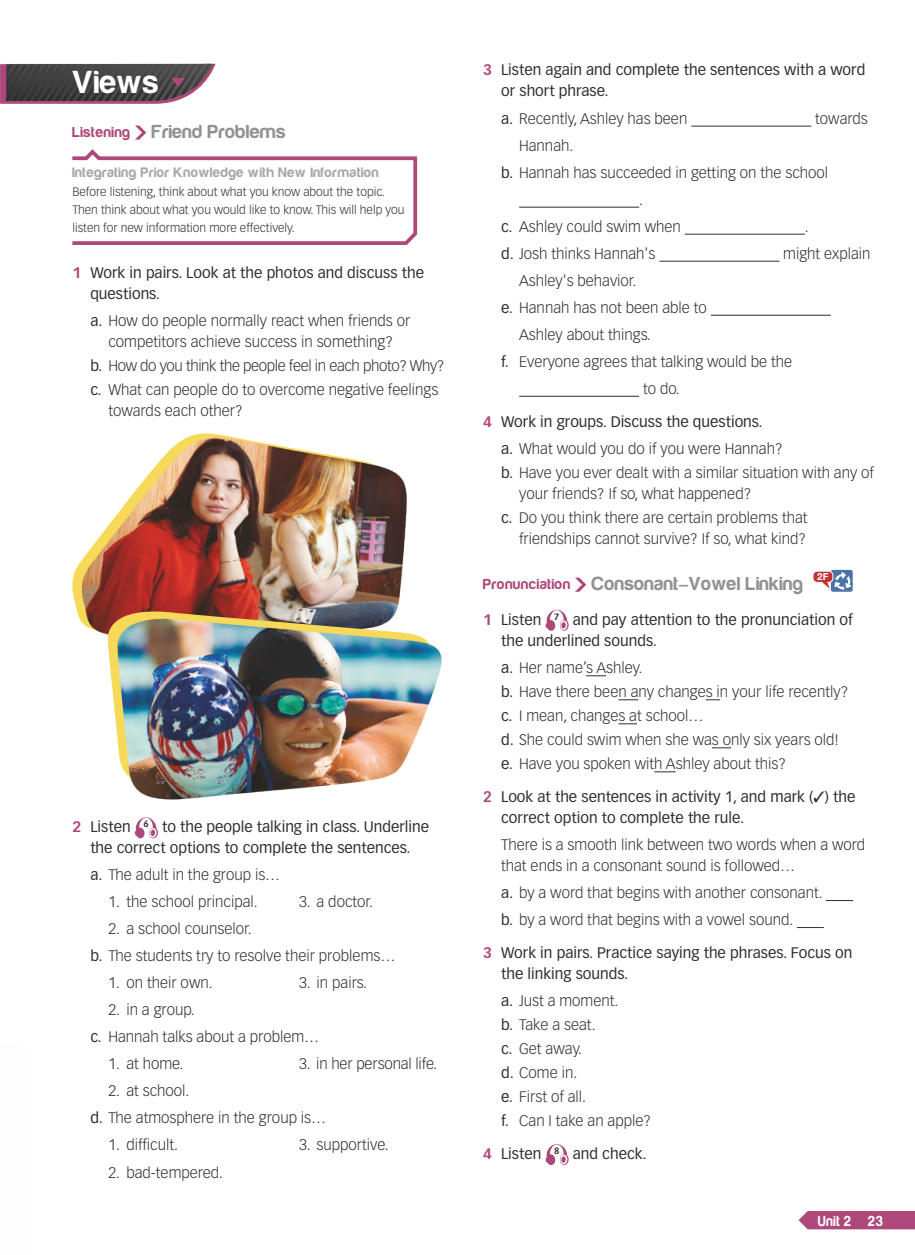
<style>
.page{position:relative;width:915px;height:1255px;background:#fff}
.page>*{position:absolute;margin:0;border:0;box-sizing:border-box;transform-origin:0 0}
.t1{font:33px "Harabara";letter-spacing:.03em;color:#fefefe}
.t2{font:19.5px "Harabara";letter-spacing:.03em;color:#929292}
.t3{font:300 15px/24px "Vectora LT Std";color:#2e2e2d}
.t4{font:15px/21px "Vectora LT Std";color:#2e2e2d}
.t5{font:15px "Harabara";letter-spacing:.05em;color:#fefefe;scale:.9 1}
.t6{font:14.25px "Harabara";letter-spacing:.05em;color:#a6a7a7}
.t7{font:300 12px/18px "Vectora LT Std";color:#2e2e2d}
.t8{font:700 9.75px "Helvetica Neue LT Std";color:#fefefe}
.s1{font-size:15px;color:#af487a}
.s2{font-weight:700;color:#af487a}
.s3{font-weight:400}
.s4{font-weight:300}
</style>
<div class="page">
<svg style="left:135px;top:125px;width:11px;height:15px"></svg>
<img style="left:87px;top:63px;width:125px;height:1px">
<svg style="left:0;top:64px;width:215px;height:40px;background:#5d5157"></svg>
<svg style="left:72px;top:149px;width:346px;height:96px"></svg>
<svg style="left:586px;top:675px;width:20px;height:1px"></svg>
<svg style="left:618px;top:699px;width:20px;height:1px"></svg>
<svg style="left:705px;top:699px;width:14px;height:1px"></svg>
<svg style="left:618px;top:723px;width:19px;height:1px"></svg>
<svg style="left:711px;top:747px;width:19px;height:1px"></svg>
<svg style="left:654px;top:771px;width:21px;height:1px"></svg>
<hr style="left:691px;top:126px;width:120px;height:1px;background:#2e2e2d">
<hr style="left:519px;top:207px;width:120px;height:1px;background:#2e2e2d">
<hr style="left:684px;top:234px;width:120px;height:1px;background:#2e2e2d">
<hr style="left:659px;top:261px;width:120px;height:1px;background:#2e2e2d">
<hr style="left:710px;top:315px;width:120px;height:1px;background:#2e2e2d">
<hr style="left:519px;top:396px;width:120px;height:1px;background:#2e2e2d">
<svg style="left:575px;top:577px;width:11px;height:14px"></svg>
<svg style="left:830px;top:570px;width:22px;height:21px"></svg>
<svg style="left:813px;top:570px;width:37px;height:19px"></svg>
<svg style="left:545px;top:610px;width:23px;height:21px"></svg>
<svg style="left:826px;top:900px;width:26px;height:1px"></svg>
<svg style="left:796px;top:927px;width:27px;height:1px"></svg>
<svg style="left:545px;top:1144px;width:23px;height:21px"></svg>
<svg style="left:134px;top:820px;width:24px;height:18px"></svg>
<img style="left:72px;top:433px;width:335px;height:201px">
<img style="left:105px;top:598px;width:337px;height:222px">
<div style="left:798px;top:1211px;width:116px;height:18px;background:#af487a"></div>
<p class="t1" style="left:72px;top:64px;width:88px">Views</p>
<p class="t2" style="left:72px;top:121px;width:215px"><span class="s1">Listening</span> Friend Problems</p>
<p class="t6" style="left:72px;top:165px;width:307px">Integrating Prior Knowledge with New Information</p>
<p class="t7" style="left:72px;top:183px;width:333px">Before listening, think about what you know about the topic.<br>Then think about what you would like to know. This will help you listen for new information more effectively.</p>
<p class="t4" style="left:90px;top:262px;width:335px;text-indent:-18px"><span class="s2">1</span> Work in pairs. Look at the photos and discuss the questions.</p>
<p class="t3" style="left:90px;top:310px;width:321px;line-height:21px;text-align:center"><span class="s3">a.</span> How do people normally react when friends or competitors achieve success in something?</p>
<p class="t3" style="left:90px;top:354px;width:356px"><span class="s3">b.</span> How do you think the people feel in each photo? Why? <span class="s3">c.</span> What can people do to overcome negative feelings</p>
<p class="t3" style="left:108px;top:399px;width:136px">towards each other?</p>
<p class="t4" style="left:72px;top:816px;width:358px;text-align:center"><span class="s2">2</span> Listen <sup>6</sup> to the people talking in class. Underline the correct options to complete the sentences.</p>
<p class="t3" style="left:90px;top:863px;width:191px"><span class="s3">a.</span> The adult in the group is…</p>
<p class="t3" style="left:108px;top:890px;width:151px">1. the school principal.</p>
<p class="t3" style="left:299px;top:890px;width:75px">3. a doctor.</p>
<p class="t3" style="left:90px;top:915px;width:306px;line-height:27px;text-indent:18px">2. a school counselor.<br><span class="s3">b.</span> The students try to resolve their problems…</p>
<p class="t3" style="left:108px;top:971px;width:106px">1. on their own.</p>
<p class="t3" style="left:299px;top:971px;width:69px">3. in pairs.</p>
<p class="t3" style="left:90px;top:996px;width:230px;line-height:27px;text-indent:18px">2. in a group.<br><span class="s3">c.</span> Hannah talks about a problem…</p>
<p class="t3" style="left:108px;top:1052px;width:76px">1. at home.</p>
<p class="t3" style="left:299px;top:1052px;width:139px">3. in her personal life.</p>
<p class="t3" style="left:90px;top:1077px;width:237px;line-height:27px;text-indent:18px">2. at school.<br><span class="s3">d.</span> The atmosphere in the group is…</p>
<p class="t3" style="left:108px;top:1133px;width:71px">1. difficult.</p>
<p class="t3" style="left:299px;top:1133px;width:91px">3. supportive.</p>
<p class="t3" style="left:108px;top:1160px;width:116px">2. bad-tempered.</p>
<p class="t4" style="left:501px;top:60px;width:366px;text-indent:-18px"><span class="s2">3</span> Listen again and complete the sentences with a word or short phrase.</p>
<p class="t3" style="left:501px;top:106px;width:188px"><span class="s3">a.</span> Recently, Ashley has been</p>
<p class="t3" style="left:815px;top:106px;width:54px">towards</p>
<p class="t3" style="left:519px;top:133px;width:56px">Hannah.</p>
<p class="t3" style="left:501px;top:160px;width:328px"><span class="s3">b.</span> Hannah has succeeded in getting on the school</p>
<p class="t3" style="left:639px;top:187px;width:5px">.</p>
<p class="t3" style="left:501px;top:214px;width:181px"><span class="s3">c.</span> Ashley could swim when</p>
<p class="t3" style="left:804px;top:214px;width:5px">.</p>
<p class="t3" style="left:501px;top:241px;width:156px"><span class="s3">d.</span> Josh thinks Hannah's</p>
<p class="t3" style="left:783px;top:241px;width:89px">might explain</p>
<p class="t3" style="left:519px;top:268px;width:119px">Ashley's behavior.</p>
<p class="t3" style="left:501px;top:295px;width:207px"><span class="s3">e.</span> Hannah has not been able to</p>
<p class="t3" style="left:519px;top:322px;width:133px">Ashley about things.</p>
<p class="t3" style="left:501px;top:349px;width:292px"><span class="s3">f.</span> Everyone agrees that talking would be the</p>
<p class="t3" style="left:642px;top:376px;width:38px">to do.</p>
<p class="t4" style="left:501px;top:408px;width:283px;line-height:27px;text-indent:-18px"><span class="s2">4</span> Work in groups. Discuss the questions.<br>a. <span class="s4">What would you do if you were Hannah?</span></p>
<p class="t3" style="left:519px;top:462px;width:356px;line-height:21px;text-indent:-18px"><span class="s3">b.</span> Have you ever dealt with a similar situation with any of your friends? If so, what happened?</p>
<p class="t3" style="left:501px;top:507px;width:308px;line-height:21px;text-align:right"><span class="s3">c.</span> Do you think there are certain problems that friendships cannot survive? If so, what kind?</p>
<p class="t2" style="left:483px;top:573px;width:321px"><span class="s1">Pronunciation</span> Consonant Vowel Linking</p>
<p class="t8" style="left:817px;top:570px;width:13px">2F</p>
<p class="t4" style="left:501px;top:609px;width:353px;text-indent:-18px"><span class="s2">1</span> Listen <sup>7</sup> and pay attention to the pronunciation of the underlined sounds.</p>
<p class="t3" style="left:501px;top:655px;width:349px"><span class="s3">a.</span> Her name’s Ashley.<br><span class="s3">b.</span> Have there been any changes in your life recently? <span class="s3">c.</span> I mean, changes at school…<br><span class="s3">d.</span> She could swim when she was only six years old! <span class="s3">e.</span> Have you spoken with Ashley about this?</p>
<p class="t4" style="left:501px;top:786px;width:355px;text-indent:-18px"><span class="s2">2</span> Look at the sentences in activity 1, and mark (✓) the correct option to complete the rule.</p>
<p class="t3" style="left:501px;top:834px;width:365px;line-height:21px">There is a smooth link between two words when a word that ends in a consonant sound is followed…</p>
<p class="t3" style="left:501px;top:879px;width:323px;line-height:27px"><span class="s3">a.</span> by a word that begins with another consonant. <span class="s3">b.</span> by a word that begins with a vowel sound.</p>
<p class="t4" style="left:501px;top:942px;width:353px;text-indent:-18px"><span class="s2">3</span> Work in pairs. Practice saying the phrases. Focus on the linking sounds.</p>
<p class="t3" style="left:501px;top:988px;width:152px"><span class="s3">a.</span> Just a moment.<br><span class="s3">b.</span> Take a seat.<br><span class="s3">c.</span> Get away.<br><span class="s3">d.</span> Come in.<br><span class="s3">e.</span> First of all.<br><span class="s3">f.</span> Can I take an apple?</p>
<p class="t4" style="left:483px;top:1143px;width:165px"><span class="s2">4</span> Listen <sup>8</sup> and check.</p>
<p class="t5" style="left:818px;top:1212px;width:73px">Unit 2 23</p>
</div>
